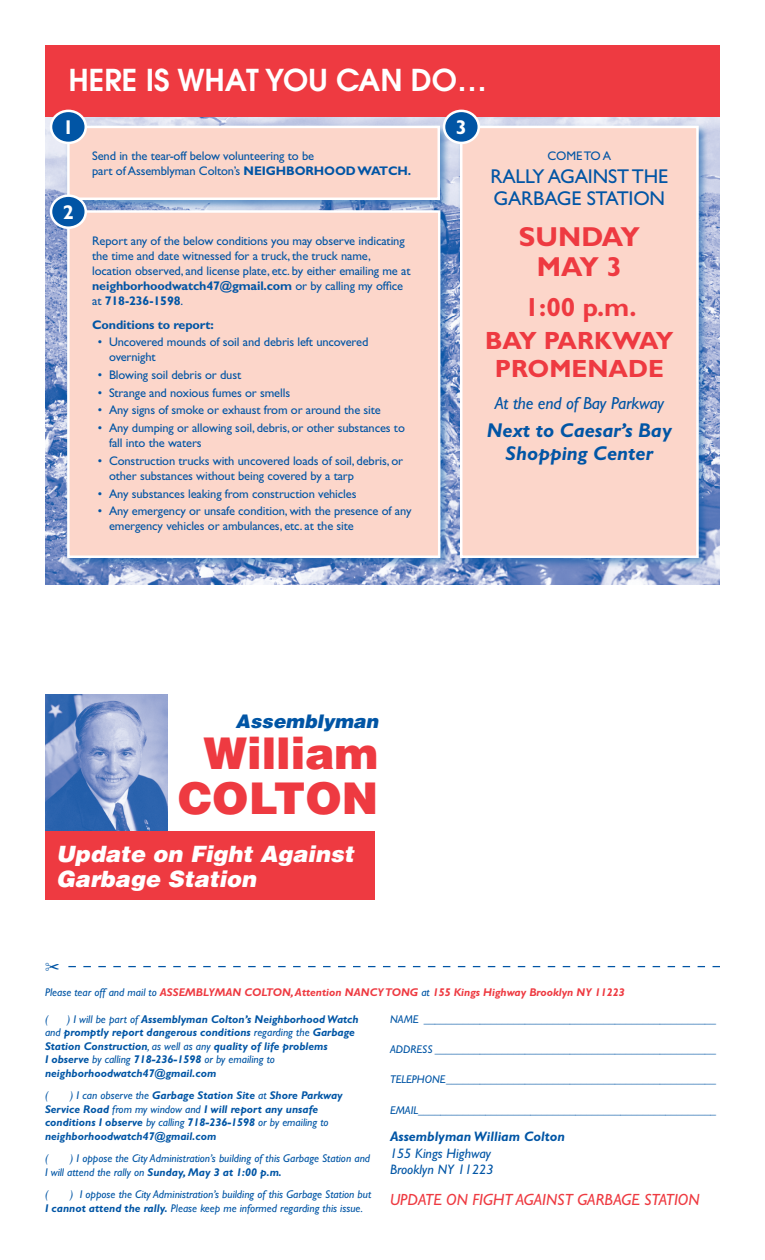
<style>
.page{position:relative;width:765px;height:1260px;background:#fff}
.page>*{position:absolute;margin:0;border:0;box-sizing:border-box;transform-origin:0 0}
.t1{font:900 43.75px "Helvetica";color:#ee3a41}
.t2{font:600 30px "Avant Garde";color:#fff}
.Body{font:700 27.5px/30px "Gill Sans";color:#ee3a41;text-align:center}
.Body-2{font:700 26.25px "Gill Sans";color:#ee3a41}
.Body-3{font:700 25px/27.5px "Gill Sans";color:#ee3a41;text-align:center}
.t3{font:italic 900 22.5px/25px "Helvetica";color:#fff}
.Body-4{font:italic 700 20px/22.5px "Gill Sans";color:#0155a5;text-align:center}
.Body-5{font:20px/22.5px "Gill Sans";letter-spacing:-.01em;color:#0155a5}
.t4{font:700 20px "Gill Sans";color:#fff}
.t5{font:italic 900 18.75px "Helvetica";color:#0155a5}
.Body-6{font:italic 17.5px "Gill Sans";letter-spacing:-.01em;color:#0155a5}
.Body-7{font:italic 16.25px "Gill Sans";color:#ee3a41}
.Body-8{font:italic 13.75px "Gill Sans";color:#0155a5}
.Body-9{font:italic 700 13.75px "Gill Sans";color:#0155a5}
.Body-10{font:12.5px/15px "Gill Sans";letter-spacing:-.01em;color:#0155a5}
.Body-11{font:700 12.5px "Gill Sans";letter-spacing:-.01em;color:#0155a5}
.Body-12{font:italic 11.25px/13.5px "Gill Sans";color:#0155a5}
.Body-13{font:italic 700 11.25px/13.5px "Gill Sans";color:#0155a5}
.Body-14{font:italic 700 11.25px "Gill Sans";color:#ee3a41}
.s1{font-weight:700}
.s2{font-weight:400;color:#0155a5}
.s3{font-weight:400}
</style>
<div class="page">
<img style="left:45px;top:117px;width:675px;height:468px">
<div style="left:45px;top:45px;width:675px;height:72px;background:#ee3a41"></div>
<img style="left:45px;top:695px;width:122px;height:136px">
<div style="left:45px;top:831px;width:330px;height:69px;background:#ee3a41"></div>
<div style="left:65px;top:123px;width:385px;height:87px;background:#0155a5;opacity:.55"></div>
<div style="left:68px;top:127px;width:371px;height:72px;background:#fcd6ca"></div>
<div style="left:67px;top:126px;width:373px;height:74px;border:2px solid #fff"></div>
<div style="left:457px;top:123px;width:252px;height:445px;background:#0155a5;opacity:.55"></div>
<div style="left:461px;top:127px;width:237px;height:430px;background:#fcd6ca"></div>
<div style="left:460px;top:126px;width:239px;height:432px;border:2px solid #fff"></div>
<div style="left:65px;top:208px;width:386px;height:360px;background:#0155a5;opacity:.55"></div>
<div style="left:68px;top:212px;width:371px;height:345px;background:#fcd6ca"></div>
<div style="left:67px;top:210px;width:373px;height:348px;border:2px solid #fff"></div>
<div style="left:51px;top:111px;width:35px;height:32px;background:#0155a5;border-radius:50%"></div>
<div style="left:50px;top:110px;width:37px;height:34px;border:2px solid #fff;border-radius:50%"></div>
<div style="left:444px;top:111px;width:35px;height:32px;background:#0155a5;border-radius:50%"></div>
<div style="left:443px;top:110px;width:37px;height:34px;border:2px solid #fff;border-radius:50%"></div>
<div style="left:51px;top:196px;width:35px;height:32px;background:#0155a5;border-radius:50%"></div>
<div style="left:50px;top:194px;width:37px;height:35px;border:2px solid #fff;border-radius:50%"></div>
<svg style="left:68px;top:966px;width:652px;height:1px"></svg>
<p class="t2" style="left:68px;top:60px;width:420px">HERE IS WHAT YOU CAN DO…</p>
<p class="t4" style="left:63px;top:116px;width:13px">1</p>
<p class="t4" style="left:456px;top:116px;width:13px">3</p>
<p class="t4" style="left:63px;top:201px;width:13px">2</p>
<p class="Body-10" style="left:92px;top:148px;width:321px">Send in the tear-off below volunteering to be<br>part of Assemblyman Colton’s <span class="s1">NEIGHBORHOOD WATCH.</span></p>
<p class="Body-10" style="left:548px;top:148px;width:65px">COME TO A</p>
<p class="Body-5" style="left:491px;top:165px;width:179px">RALLY AGAINST THE<br>GARBAGE STATION</p>
<p class="Body" style="left:519px;top:222px;width:122px">SUNDAY<br>MAY 3</p>
<p class="Body-2" style="left:525px;top:292px;width:113px">1:00 p.m.</p>
<p class="Body-3" style="left:485px;top:327px;width:190px">BAY PARKWAY<br>PROMENADE</p>
<p class="Body-6" style="left:495px;top:393px;width:171px">At the end of Bay Parkway</p>
<p class="Body-4" style="left:487px;top:419px;width:186px">Next to Caesar’s Bay<br>Shopping Center</p>
<p class="Body-10" style="left:92px;top:233px;width:320px">Report any of the below conditions you may observe indicating the time and date witnessed for a truck, the truck name, location observed, and license plate, etc. by either emailing me at <span class="s1">neighborhoodwatch47@gmail.com</span> or by calling my office at <span class="s1">718-236-1598</span>.</p>
<p class="Body-11" style="left:92px;top:317px;width:123px">Conditions to report:</p>
<p class="Body-10" style="left:109px;top:335px;width:261px;text-indent:-11px">• Uncovered mounds of soil and debris left uncovered overnight</p>
<p class="Body-10" style="left:98px;top:367px;width:145px">• Blowing soil debris or dust</p>
<p class="Body-10" style="left:98px;top:385px;width:194px">• Strange and noxious fumes or smells</p>
<p class="Body-10" style="left:98px;top:403px;width:285px">• Any signs of smoke or exhaust from or around the site</p>
<p class="Body-10" style="left:109px;top:420px;width:297px;text-indent:-11px">• Any dumping or allowing soil, debris, or other substances to fall into the waters</p>
<p class="Body-10" style="left:109px;top:453px;width:296px;text-indent:-11px">• Construction trucks with uncovered loads of soil, debris, or other substances without being covered by a tarp</p>
<p class="Body-10" style="left:98px;top:486px;width:260px">• Any substances leaking from construction vehicles</p>
<p class="Body-10" style="left:109px;top:504px;width:304px;text-indent:-11px">• Any emergency or unsafe condition, with the presence of any emergency vehicles or ambulances, etc. at the site</p>
<p class="t5" style="left:236px;top:709px;width:144px">Assemblyman</p>
<p class="t1" style="left:203px;top:725px;width:176px">William</p>
<p class="t1" style="left:178px;top:770px;width:202px">COLTON</p>
<p class="t3" style="left:56px;top:841px;width:299px">Update on Fight Against<br>Garbage Station</p>
<p class="Body-14" style="left:45px;top:985px;width:581px"><span class="s2">Please tear off and mail to</span> ASSEMBLYMAN COLTON, Attention NANCY TONG <span class="s2">at</span> 155 Kings Highway Brooklyn NY 11223</p>
<p class="Body-12" style="left:390px;top:1012px;width:328px">NAME ____________________________________________________</p>
<p class="Body-12" style="left:390px;top:1043px;width:328px">ADDRESS __________________________________________________</p>
<p class="Body-12" style="left:390px;top:1073px;width:328px">TELEPHONE________________________________________________</p>
<p class="Body-12" style="left:390px;top:1103px;width:328px">EMAIL_____________________________________________________</p>
<p class="Body-9" style="left:390px;top:1129px;width:177px">Assemblyman William Colton</p>
<p class="Body-8" style="left:390px;top:1145px;width:102px">155 Kings Highway</p>
<p class="Body-8" style="left:390px;top:1161px;width:105px">Brooklyn NY 11223</p>
<p class="Body-7" style="left:390px;top:1190px;width:311px">UPDATE ON FIGHT AGAINST GARBAGE STATION</p>
<p class="Body-13" style="left:45px;top:1012px;width:315px;text-indent:22px"><span class="s3">) I will be part of</span> Assemblyman Colton’s Neighborhood Watch <span class="s3">and</span> promptly report dangerous conditions <span class="s3">regarding the</span> Garbage Station Construction<span class="s3">, as well as any</span> quality of life problems<br>I observe <span class="s3">by calling</span> 718-236-1598 <span class="s3">or by emailing to </span>neighborhoodwatch47@gmail.com</p>
<p class="Body-12" style="left:45px;top:1089px;width:5px">(</p>
<p class="Body-12" style="left:45px;top:1012px;width:5px">(</p>
<p class="Body-13" style="left:45px;top:1089px;width:299px;text-indent:25px"><span class="s3">) I can observe the</span> Garbage Station Site <span class="s3">at</span> Shore Parkway Service Road <span class="s3">from my window and</span> I will report any unsafe conditions I observe <span class="s3">by calling</span> 718-236-1598 <span class="s3">or by emailing to </span>neighborhoodwatch47@gmail.com</p>
<p class="Body-12" style="left:45px;top:1152px;width:5px">(</p>
<p class="Body-12" style="left:45px;top:1152px;width:327px;text-indent:25px">) I oppose the City Administration’s building of this Garbage Station and<br>I will attend the rally on <span class="s1">Sunday, May 3 at 1:00 p.m.</span></p>
<p class="Body-12" style="left:45px;top:1188px;width:5px">(</p>
<p class="Body-12" style="left:45px;top:1188px;width:328px;text-indent:25px">) I oppose the City Administration’s building of this Garbage Station but<br><span class="s1">I cannot attend the rally.</span> Please keep me informed regarding this issue.</p>
</div>
